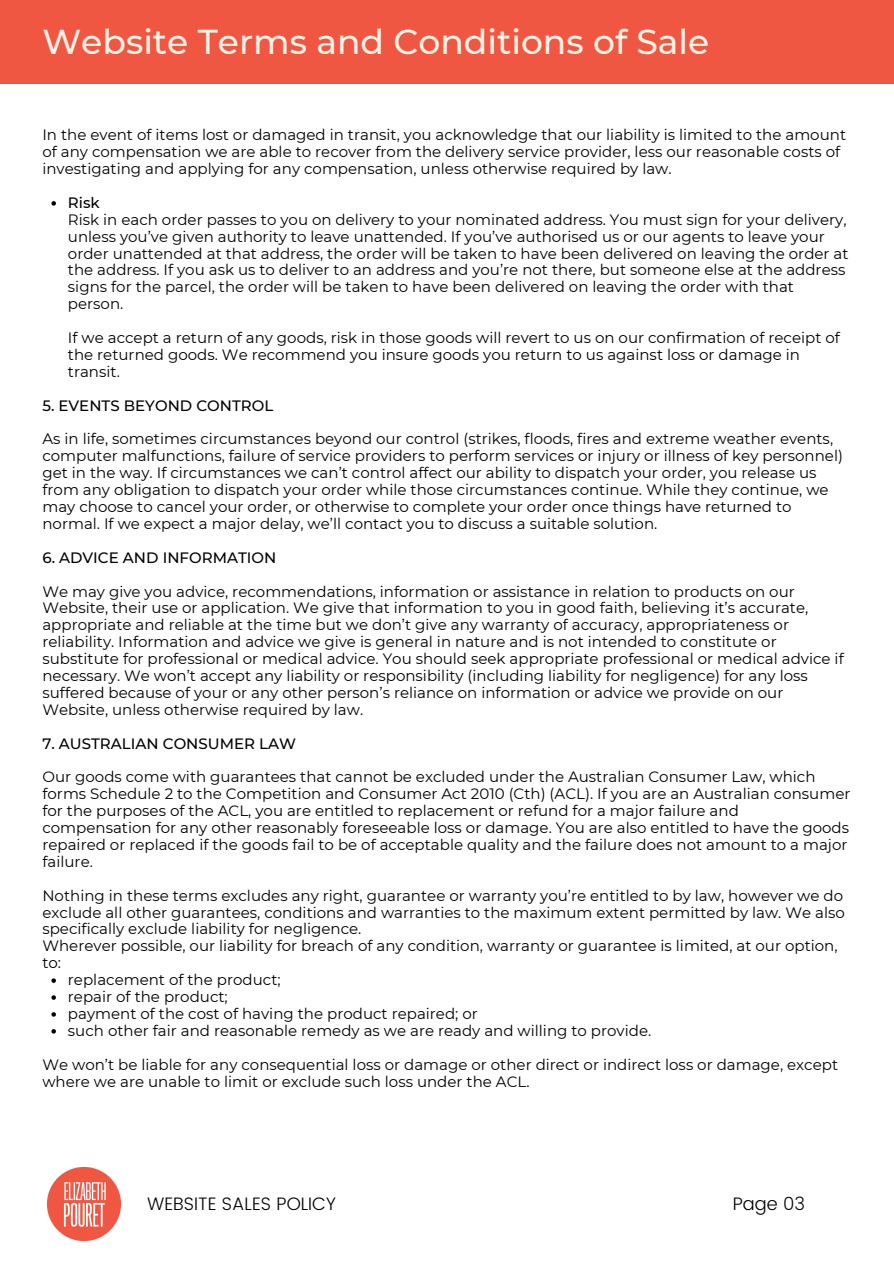
<style>
.page{position:relative;width:894px;height:1264px;background:#fff}
.page>*{position:absolute;margin:0;border:0;box-sizing:border-box;transform-origin:0 0}
.t1{font:500 34.5px "Montserrat";color:#fef3e5}
.t2{font:300 18px "Poppins";color:#000}
.t3{font:15px/17px "Montserrat";color:#000}
.t4{font:500 15px "Montserrat";color:#000}
</style>
<div class="page">
<svg style="left:51px;top:201px;width:5px;height:5px"></svg>
<svg style="left:51px;top:978px;width:5px;height:4px"></svg>
<svg style="left:51px;top:995px;width:5px;height:4px"></svg>
<svg style="left:51px;top:1012px;width:5px;height:4px"></svg>
<svg style="left:51px;top:1029px;width:5px;height:4px"></svg>
<div style="left:0;top:0;width:893px;height:84px;background:#f05742"></div>
<img style="left:47px;top:1167px;width:75px;height:75px">
<p class="t1" style="left:42px;top:21px;width:668px">Website Terms and Conditions of Sale</p>
<p class="t3" style="left:42px;top:126px;width:805px">In the event of items lost or damaged in transit, you acknowledge that our liability is limited to the amount of any compensation we are able to recover from the delivery service provider, less our reasonable costs of investigating and applying for any compensation, unless otherwise required by law.</p>
<p class="t3" style="left:68px;top:211px;width:781px">Risk in each order passes to you on delivery to your nominated address. You must sign for your delivery, unless you’ve given authority to leave unattended. If you’ve authorised us or our agents to leave your order unattended at that address, the order will be taken to have been delivered on leaving the order at the address. If you ask us to deliver to an address and you’re not there, but someone else at the address signs for the parcel, the order will be taken to have been delivered on leaving the order with that person.</p>
<p class="t3" style="left:68px;top:329px;width:773px">If we accept a return of any goods, risk in those goods will revert to us on our confirmation of receipt of the returned goods. We recommend you insure goods you return to us against loss or damage in transit.</p>
<p class="t4" style="left:42px;top:396px;width:232px">5. EVENTS BEYOND CONTROL</p>
<p class="t3" style="left:42px;top:430px;width:801px">As in life, sometimes circumstances beyond our control (strikes, floods, fires and extreme weather events, computer malfunctions, failure of service providers to perform services or injury or illness of key personnel) get in the way. If circumstances we can’t control affect our ability to dispatch your order, you release us from any obligation to dispatch your order while those circumstances continue. While they continue, we may choose to cancel your order, or otherwise to complete your order once things have returned to normal. If we expect a major delay, we’ll contact you to discuss a suitable solution.</p>
<p class="t4" style="left:42px;top:548px;width:235px">6. ADVICE AND INFORMATION</p>
<p class="t3" style="left:42px;top:582px;width:802px">We may give you advice, recommendations, information or assistance in relation to products on our Website, their use or application. We give that information to you in good faith, believing it’s accurate, appropriate and reliable at the time but we don’t give any warranty of accuracy, appropriateness or reliability. Information and advice we give is general in nature and is not intended to constitute or substitute for professional or medical advice. You should seek appropriate professional or medical advice if necessary. We won’t accept any liability or responsibility (including liability for negligence) for any loss suffered because of your or any other person’s reliance on information or advice we provide on our Website, unless otherwise required by law.</p>
<p class="t4" style="left:42px;top:734px;width:255px">7. AUSTRALIAN CONSUMER LAW</p>
<p class="t3" style="left:42px;top:768px;width:809px">Our goods come with guarantees that cannot be excluded under the Australian Consumer Law, which forms Schedule 2 to the Competition and Consumer Act 2010 (Cth) (ACL). If you are an Australian consumer for the purposes of the ACL, you are entitled to replacement or refund for a major failure and compensation for any other reasonably foreseeable loss or damage. You are also entitled to have the goods repaired or replaced if the goods fail to be of acceptable quality and the failure does not amount to a major failure.</p>
<p class="t3" style="left:42px;top:886px;width:803px;text-align:justify">Nothing in these terms excludes any right, guarantee or warranty you’re entitled to by law, however we do exclude all other guarantees, conditions and warranties to the maximum extent permitted by law. We also specifically exclude liability for negligence.</p>
<p class="t3" style="left:42px;top:937px;width:796px">Wherever possible, our liability for breach of any condition, warranty or guarantee is limited, at our option, to:</p>
<p class="t4" style="left:68px;top:193px;width:33px">Risk</p>
<p class="t3" style="left:68px;top:971px;width:214px">replacement of the product;</p>
<p class="t3" style="left:68px;top:988px;width:161px">repair of the product;</p>
<p class="t3" style="left:68px;top:1005px;width:411px">payment of the cost of having the product repaired; or</p>
<p class="t3" style="left:68px;top:1021px;width:584px">such other fair and reasonable remedy as we are ready and willing to provide.</p>
<p class="t3" style="left:42px;top:1055px;width:797px">We won’t be liable for any consequential loss or damage or other direct or indirect loss or damage, except where we are unable to limit or exclude such loss under the ACL.</p>
<p class="t2" style="left:147px;top:1192px;width:190px">WEBSITE SALES POLICY</p>
<p class="t2" style="left:732px;top:1192px;width:74px">Page 03</p>
</div>
